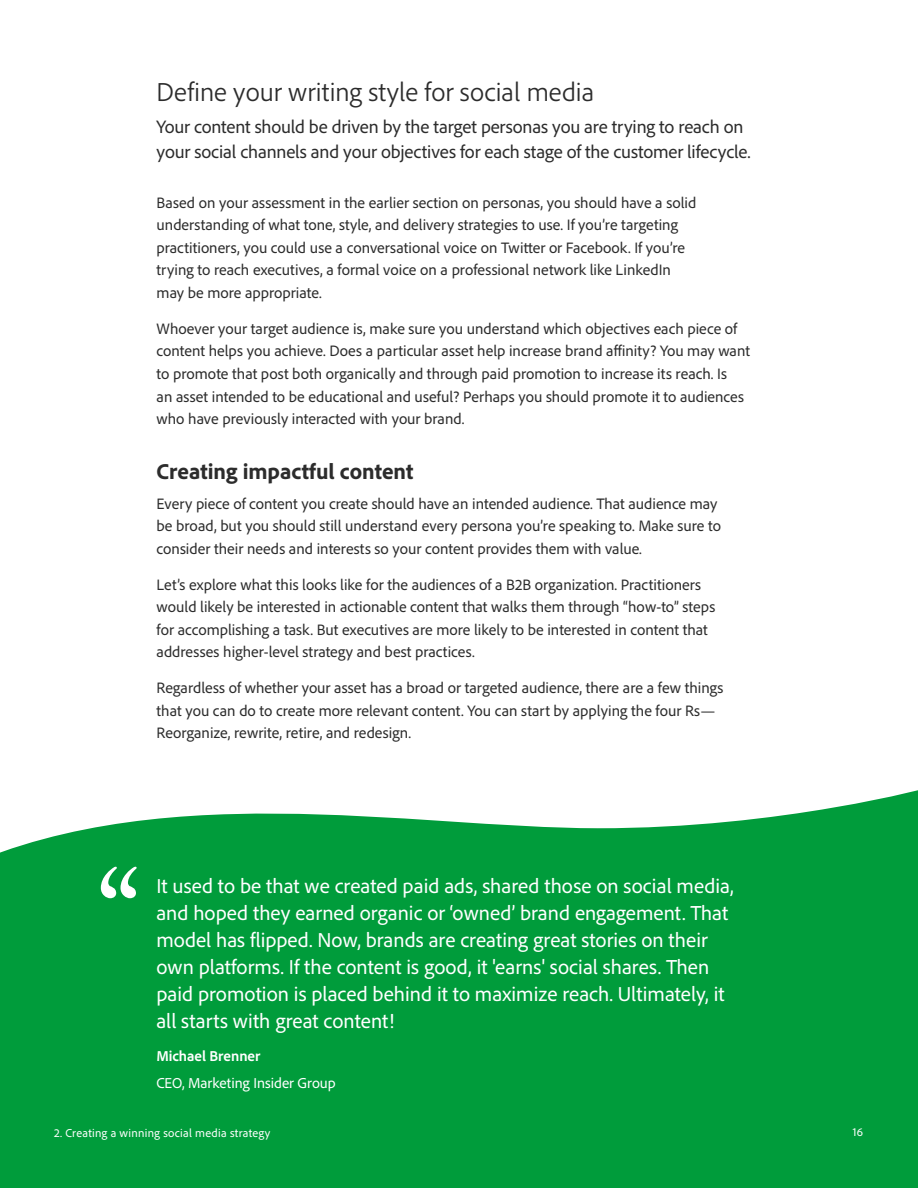
<style>
.page{position:relative;width:918px;height:1188px;background:#fff}
.page>*{position:absolute;margin:0;border:0;box-sizing:border-box;transform-origin:0 0}
.t1{font:300 27px "Adobe Clean";letter-spacing:.005em;color:#2c2c2c}
.t2{font:800 22.5px "Adobe Clean";color:#2c2c2c}
.Pull_Quote{font:21px/27px "Adobe Clean";color:#fff}
.Body_Large{font:18.75px/25.5px "Adobe Clean";letter-spacing:-.01em;color:#2c2c2c}
.Body{font:15.75px/22.5px "Adobe Clean";color:#2c2c2c}
.Pull_Quote_Title_Com{font:15px "Adobe Clean";color:#fff}
.Pull_Quote_Name{font:700 15px "Adobe Clean";color:#fff}
.Page_Number{font:12px "Adobe Clean";letter-spacing:.02em;color:#fff}
</style>
<div class="page">
<svg style="left:0;top:790px;width:918px;height:398px;fill:#009c3b"></svg>
<svg style="left:101px;top:867px;width:36px;height:31px"></svg>
<h2 class="t1" style="left:157px;top:74px;width:439px">Define your writing style for social media</h2>
<p class="Body_Large" style="left:157px;top:113px;width:595px">Your content should be driven by the target personas you are trying to reach on your social channels and your objectives for each stage of the customer lifecycle.</p>
<p class="Body" style="left:157px;top:191px;width:541px">Based on your assessment in the earlier section on personas, you should have a solid understanding of what tone, style, and delivery strategies to use. If you’re targeting practitioners, you could use a conversational voice on Twitter or Facebook. If you’re trying to reach executives, a formal voice on a professional network like LinkedIn may be more appropriate.</p>
<p class="Body" style="left:157px;top:317px;width:595px">Whoever your target audience is, make sure you understand which objectives each piece of content helps you achieve. Does a particular asset help increase brand affinity? You may want to promote that post both organically and through paid promotion to increase its reach. Is<br>an asset intended to be educational and useful? Perhaps you should promote it to audiences who have previously interacted with your brand.</p>
<h3 class="t2" style="left:157px;top:457px;width:258px">Creating impactful content</h3>
<p class="Body" style="left:157px;top:492px;width:566px">Every piece of content you create should have an intended audience. That audience may be broad, but you should still understand every persona you’re speaking to. Make sure to consider their needs and interests so your content provides them with value.</p>
<p class="Body" style="left:157px;top:573px;width:560px">Let’s explore what this looks like for the audiences of a B2B organization. Practitioners would likely be interested in actionable content that walks them through “how-to” steps for accomplishing a task. But executives are more likely to be interested in content that addresses higher-level strategy and best practices.</p>
<p class="Body" style="left:157px;top:676px;width:568px">Regardless of whether your asset has a broad or targeted audience, there are a few things that you can do to create more relevant content. You can start by applying the four Rs—<br>Reorganize, rewrite, retire, and redesign.</p>
<p class="Pull_Quote" style="left:156px;top:872px;width:579px">It used to be that we created paid ads, shared those on social media, and hoped they earned organic or ‘owned’ brand engagement. That model has flipped. Now, brands are creating great stories on their own platforms. If the content is good, it 'earns' social shares. Then paid promotion is placed behind it to maximize reach. Ultimately, it all starts with great content!</p>
<p class="Pull_Quote_Name" style="left:156px;top:1047px;width:106px">Michael Brenner</p>
<p class="Pull_Quote_Title_Com" style="left:156px;top:1073px;width:181px">CEO, Marketing Insider Group</p>
<p class="Page_Number" style="left:54px;top:1125px;width:218px">2. Creating a winning social media strategy</p>
<p class="Page_Number" style="left:853px;top:1124px;width:12px">16</p>
</div>
